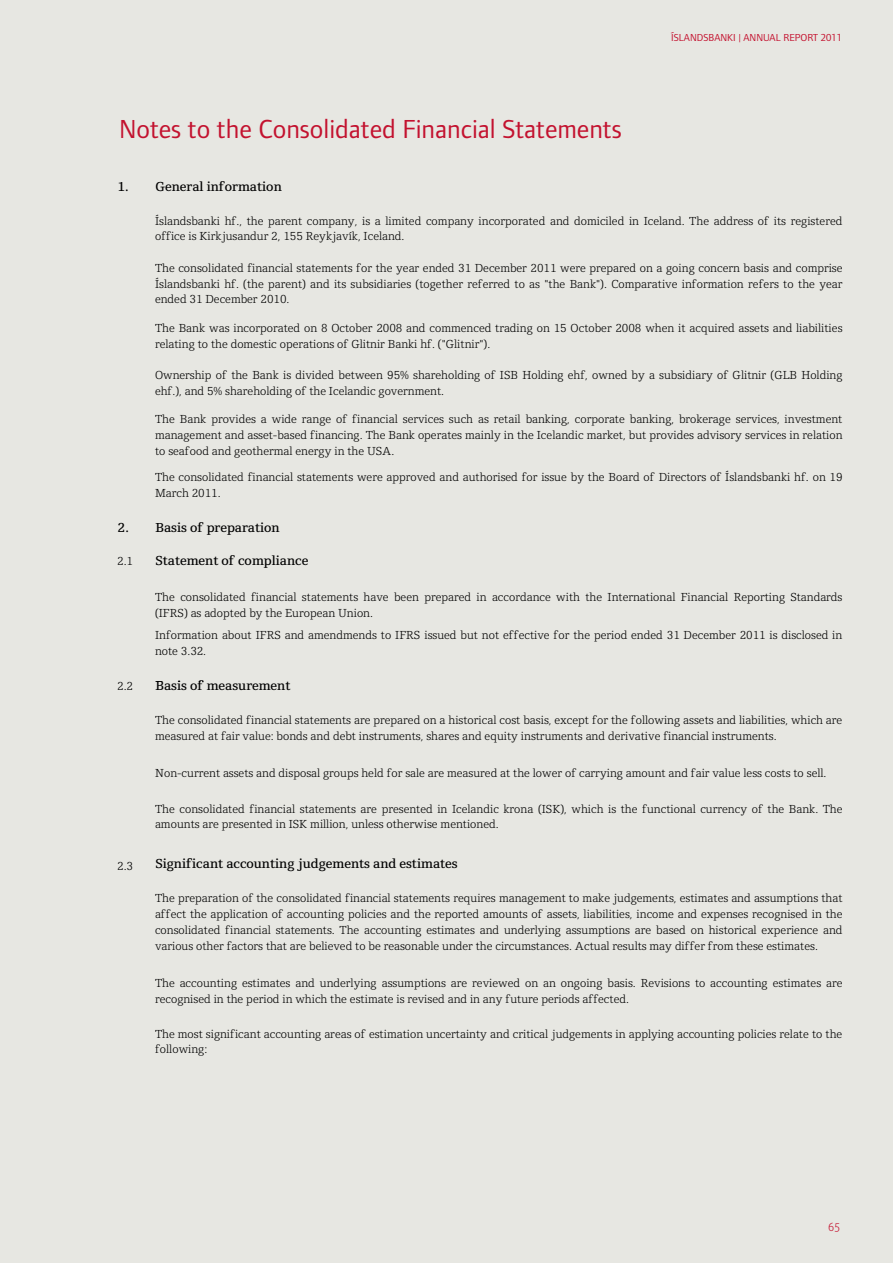
<style>
.page{position:relative;width:893px;height:1263px;background:#e7e7e2}
.page>*{position:absolute;margin:0;border:0;box-sizing:border-box;transform-origin:0 0}
.t1{font:27px "Foundry Form Sans";color:#c3122f}
.t2{font:500 13.5px "Foundry Origin";color:#000}
.t3{font:300 12px/15.9px "Foundry Origin";color:#000}
.t4{font:300 12px "Unit";color:#c4122f;scale:.93 1}
.t5{font:10.5px "Foundry Form Sans";color:#c4122f}
</style>
<div class="page">
<p class="t1" style="left:119px;top:114px;width:504px">Notes to the Consolidated Financial Statements</p>
<p class="t2" style="left:118px;top:178px;width:166px">1. General information</p>
<p class="t5" style="left:671px;top:32px;width:172px">ÍSLANDSBANKI | ANNUAL REPORT 2011</p>
<p class="t3" style="left:155px;top:212px;width:689px">Íslandsbanki hf., the parent company, is a limited company incorporated and domiciled in Iceland. The address of its registered office is Kirkjusandur 2, 155 Reykjavík, Iceland.</p>
<p class="t3" style="left:155px;top:260px;width:689px;text-align:justify">The consolidated financial statements for the year ended 31 December 2011 were prepared on a going concern basis and comprise Íslandsbanki hf. (the parent) and its subsidiaries (together referred to as "the Bank"). Comparative information refers to the year ended 31 December 2010.</p>
<p class="t3" style="left:155px;top:320px;width:689px">The Bank was incorporated on 8 October 2008 and commenced trading on 15 October 2008 when it acquired assets and liabilities relating to the domestic operations of Glitnir Banki hf. ("Glitnir").</p>
<p class="t3" style="left:155px;top:367px;width:689px">Ownership of the Bank is divided between 95% shareholding of ISB Holding ehf, owned by a subsidiary of Glitnir (GLB Holding ehf.), and 5% shareholding of the Icelandic government.</p>
<p class="t3" style="left:155px;top:411px;width:689px;text-align:justify">The Bank provides a wide range of financial services such as retail banking, corporate banking, brokerage services, investment management and asset-based financing. The Bank operates mainly in the Icelandic market, but provides advisory services in relation to seafood and geothermal energy in the USA.</p>
<p class="t3" style="left:155px;top:469px;width:689px">The consolidated financial statements were approved and authorised for issue by the Board of Directors of Íslandsbanki hf. on 19<br>March 2011.</p>
<p class="t2" style="left:118px;top:520px;width:164px">2. Basis of preparation</p>
<p class="t3" style="left:117px;top:553px;width:17px">2.1</p>
<p class="t2" style="left:155px;top:552px;width:155px">Statement of compliance</p>
<p class="t3" style="left:155px;top:589px;width:689px">The consolidated financial statements have been prepared in accordance with the International Financial Reporting Standards (IFRS) as adopted by the European Union.</p>
<p class="t3" style="left:155px;top:627px;width:689px">Information about IFRS and amendmends to IFRS issued but not effective for the period ended 31 December 2011 is disclosed in note 3.32.</p>
<p class="t3" style="left:117px;top:678px;width:17px">2.2</p>
<p class="t2" style="left:155px;top:678px;width:137px">Basis of measurement</p>
<p class="t3" style="left:155px;top:712px;width:689px">The consolidated financial statements are prepared on a historical cost basis, except for the following assets and liabilities, which are measured at fair value: bonds and debt instruments, shares and equity instruments and derivative financial instruments.</p>
<p class="t3" style="left:117px;top:857px;width:17px">2.3</p>
<p class="t3" style="left:155px;top:765px;width:673px">Non-current assets and disposal groups held for sale are measured at the lower of carrying amount and fair value less costs to sell.</p>
<p class="t3" style="left:155px;top:800px;width:689px">The consolidated financial statements are presented in Icelandic krona (ISK), which is the functional currency of the Bank. The amounts are presented in ISK million, unless otherwise mentioned.</p>
<p class="t2" style="left:155px;top:855px;width:304px">Significant accounting judgements and estimates</p>
<p class="t3" style="left:155px;top:890px;width:689px;text-align:justify">The preparation of the consolidated financial statements requires management to make judgements, estimates and assumptions that affect the application of accounting policies and the reported amounts of assets, liabilities, income and expenses recognised in the consolidated financial statements. The accounting estimates and underlying assumptions are based on historical experience and various other factors that are believed to be reasonable under the circumstances. Actual results may differ from these estimates.</p>
<p class="t3" style="left:155px;top:975px;width:689px">The accounting estimates and underlying assumptions are reviewed on an ongoing basis. Revisions to accounting estimates are recognised in the period in which the estimate is revised and in any future periods affected.</p>
<p class="t3" style="left:155px;top:1025px;width:689px">The most significant accounting areas of estimation uncertainty and critical judgements in applying accounting policies relate to the following:</p>
<p class="t4" style="left:828px;top:1219px;width:14px">65</p>
</div>
